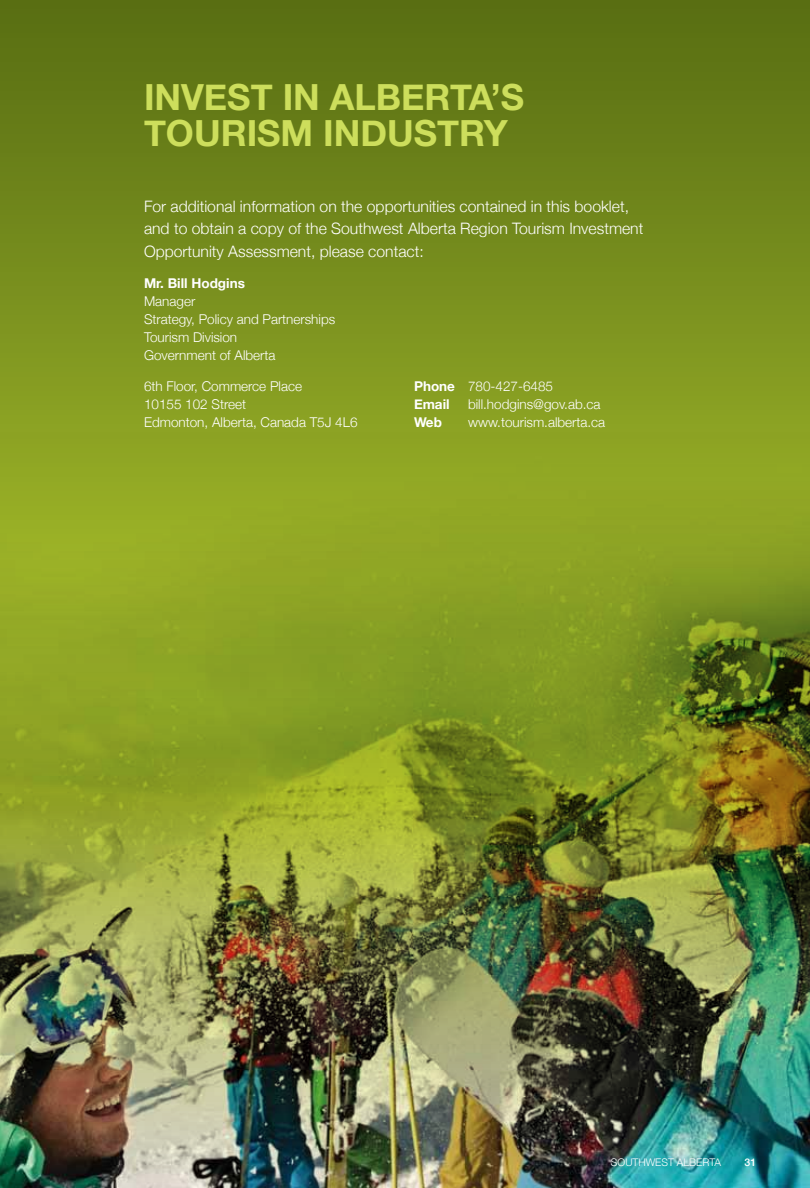
<style>
.page{position:relative;width:810px;height:1188px;background:#fff}
.page>*{position:absolute;margin:0;border:0;box-sizing:border-box;transform-origin:0 0}
.t1{font:700 36px/36px "Helvetica Neue";color:#cdde5c}
.t2{font:300 15.75px/22.5px "Helvetica Neue";color:#fff}
.t3{font:300 13.5px/18px "Helvetica Neue";color:#fff}
.t4{font:700 13.5px "Helvetica Neue";color:#fff}
.t5{font:300 10.5px "Helvetica Neue";color:#fff}
.t6{font:500 10.5px "Helvetica Neue";color:#fff}
.s1{font-weight:700}
</style>
<div class="page">
<svg style="left:0;top:0;width:1px;height:19px"></svg>
<img style="left:1px;top:0;width:809px;height:1188px">
<h1 class="t1" style="left:144px;top:78px;width:382px">INVEST IN ALBERTA’S<br>TOURISM INDUSTRY</h1>
<p class="t2" style="left:144px;top:194px;width:501px">For additional information on the opportunities contained in this booklet, and to obtain a copy of the Southwest Alberta Region Tourism Investment<br>Opportunity Assessment, please contact:</p>
<p class="t4" style="left:144px;top:275px;width:102px">MR. BILL HODGINS</p>
<p class="t3" style="left:144px;top:292px;width:193px">Manager<br>Strategy, Policy and Partnerships<br>Tourism Division<br>Government of Alberta</p>
<p class="t3" style="left:144px;top:377px;width:160px">6th Floor, Commerce Place</p>
<p class="t3" style="left:414px;top:377px;width:141px"><span class="s1">PHONE</span> 780-427-6485</p>
<p class="t3" style="left:144px;top:395px;width:104px">10155 102 Street</p>
<p class="t4" style="left:414px;top:396px;width:37px">EMAIL</p>
<p class="t3" style="left:468px;top:395px;width:134px">bill.hodgins@gov.ab.ca</p>
<p class="t3" style="left:144px;top:413px;width:215px">Edmonton, Alberta, Canada T5J 4L6</p>
<p class="t4" style="left:414px;top:414px;width:29px">WEB</p>
<p class="t3" style="left:468px;top:413px;width:139px">www.tourism.alberta.ca</p>
<p class="t5" style="left:611px;top:1156px;width:112px">SOUTHWEST ALBERTA</p>
<p class="t6" style="left:745px;top:1156px;width:13px">31</p>
</div>
